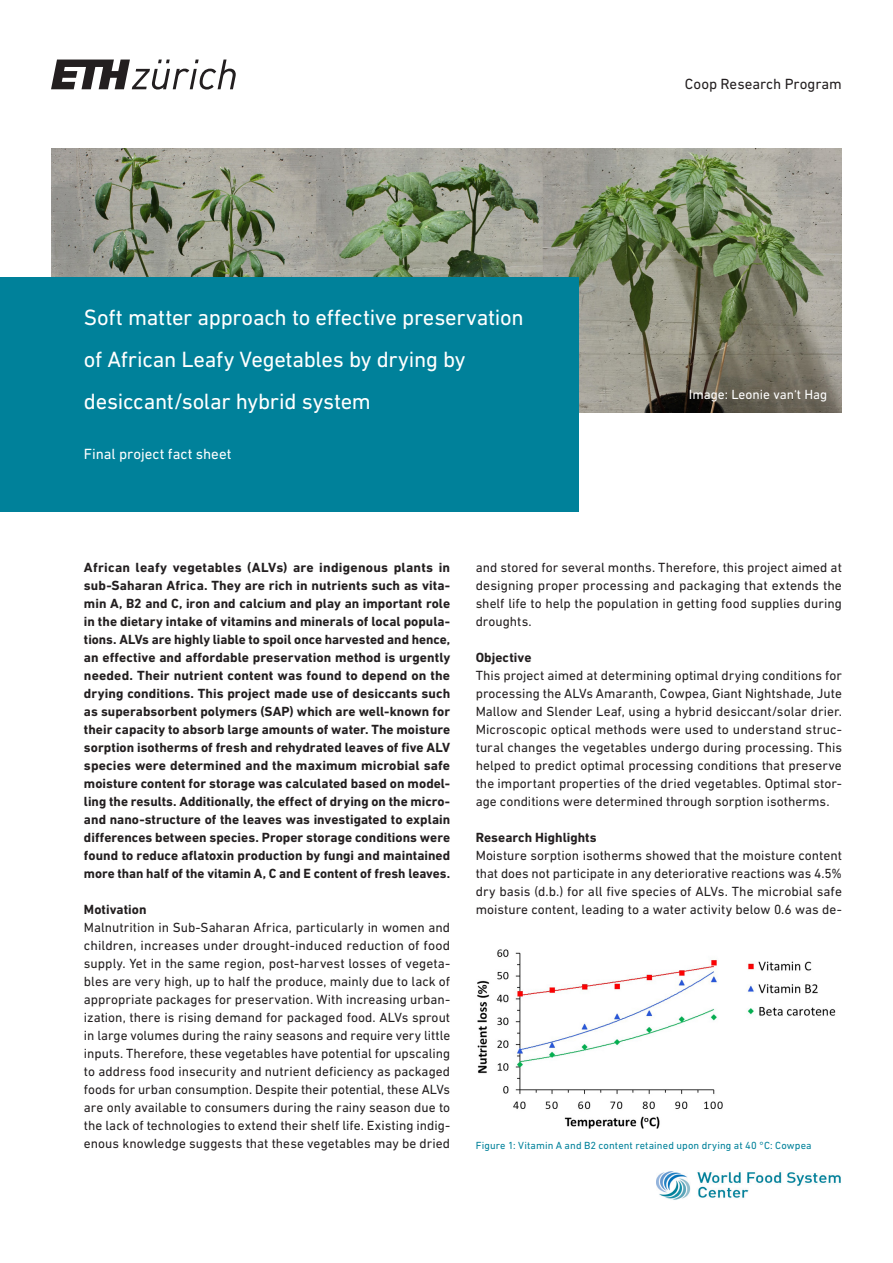
<style>
.page{position:relative;width:893px;height:1263px;background:#fff}
.page>*{position:absolute;margin:0;border:0;box-sizing:border-box;transform-origin:0 0}
.Titel_A4__DIN_Next_R{font:22.5px/42px "DIN Next W1 G";letter-spacing:-.015em;color:#fff}
.Untertitel_A4__DIN_N{font:15px "DIN Next W1 G";color:#fff}
.ETH-Organisationsein{font:15px "DIN Next W1 G";color:#231f20}
.Lauftext_Standard__B{font:13.5px/18px "DIN Next W1 G";color:#231f20;text-align:justify}
.Lauftext_Standard__B-2{font:700 13.5px/18px "DIN Next W1 G";color:#231f20;text-align:justify}
.t1{font:13.5px "DIN Next W1 G";color:#fff}
.Infotext_XS__DIN_Nex{font:10.5px "DIN Next W1 G";letter-spacing:.01em;color:#00819a}
</style>
<div class="page">
<svg style="left:51px;top:60px;width:185px;height:30px"></svg>
<img style="left:51px;top:149px;width:791px;height:263px">
<div style="left:0;top:277px;width:578px;height:234px;background:#00819a"></div>
<img style="left:477px;top:949px;width:359px;height:179px">
<img style="left:657px;top:1171px;width:184px;height:29px">
<p class="Titel_A4__DIN_Next_R" style="left:84px;top:296px;width:441px">Soft matter approach to effective preservation of African Leafy Vegetables by drying by</p>
<p class="Titel_A4__DIN_Next_R" style="left:84px;top:380px;width:288px">desiccant/solar hybrid system</p>
<p class="Untertitel_A4__DIN_N" style="left:84px;top:445px;width:149px">Final project fact sheet</p>
<p class="ETH-Organisationsein" style="left:685px;top:76px;width:159px">Coop Research Program</p>
<p class="t1" style="left:689px;top:387px;width:140px">Image: Leonie van‘t Hag</p>
<p class="Lauftext_Standard__B-2" style="left:84px;top:558px;width:368px">African leafy vegetables (ALVs) are indigenous plants in sub-Saharan Africa. They are rich in nutrients such as vita&shy;min A, B2 and C, iron and calcium and play an important role in the dietary intake of vitamins and minerals of local popula&shy;tions. ALVs are highly liable to spoil once harvested and hence, an effective and affordable preservation method is urgently needed. Their nutrient content was found to depend on the drying conditions. This project made use of desiccants such as superabsorbent polymers (SAP) which are well-known for their capacity to absorb large amounts of water. The moisture sorption isotherms of fresh and rehydrated leaves of five ALV species were determined and the maximum microbial safe moisture content for storage was calculated based on model&shy;ling the results. Additionally, the effect of drying on the micro&shy;and nano-structure of the leaves was investigated to explain differences between species. Proper storage conditions were found to reduce aflatoxin production by fungi and maintained more than half of the vitamin A, C and E content of fresh leaves.</p>
<p class="Lauftext_Standard__B-2" style="left:84px;top:900px;width:64px">Motivation</p>
<p class="Lauftext_Standard__B" style="left:84px;top:918px;width:368px">Malnutrition in Sub-Saharan Africa, particularly in women and children, increases under drought-induced reduction of food supply. Yet in the same region, post-harvest losses of vegeta&shy;bles are very high, up to half the produce, mainly due to lack of appropriate packages for preservation. With increasing urban&shy;ization, there is rising demand for packaged food. ALVs sprout in large volumes during the rainy seasons and require very little inputs. Therefore, these vegetables have potential for upscaling to address food insecurity and nutrient deficiency as packaged foods for urban consumption. Despite their potential, these ALVs are only available to consumers during the rainy season due to the lack of technologies to extend their shelf life. Existing indig&shy;enous knowledge suggests that these vegetables may be dried</p>
<p class="Lauftext_Standard__B" style="left:476px;top:558px;width:368px">and stored for several months. Therefore, this project aimed at designing proper processing and packaging that extends the shelf life to help the population in getting food supplies during droughts.</p>
<p class="Lauftext_Standard__B-2" style="left:476px;top:648px;width:57px">Objective</p>
<p class="Lauftext_Standard__B" style="left:476px;top:666px;width:368px">This project aimed at determining optimal drying conditions for processing the ALVs Amaranth, Cowpea, Giant Nightshade, Jute Mallow and Slender Leaf, using a hybrid desiccant/solar drier.<br>Microscopic optical methods were used to understand struc&shy;tural changes the vegetables undergo during processing. This helped to predict optimal processing conditions that preserve the important properties of the dried vegetables. Optimal stor&shy;age conditions were determined through sorption isotherms.</p>
<p class="Lauftext_Standard__B-2" style="left:476px;top:828px;width:122px">Research Highlights</p>
<p class="Lauftext_Standard__B" style="left:476px;top:846px;width:368px">Moisture sorption isotherms showed that the moisture content that does not participate in any deteriorative reactions was 4.5% dry basis (d.b.) for all five species of ALVs. The microbial safe moisture content, leading to a water activity below 0.6 was de-</p>
<p class="Infotext_XS__DIN_Nex" style="left:476px;top:1139px;width:337px">Figure 1: Vitamin A and B2 content retained upon drying at 40 °C: Cowpea</p>
</div>
